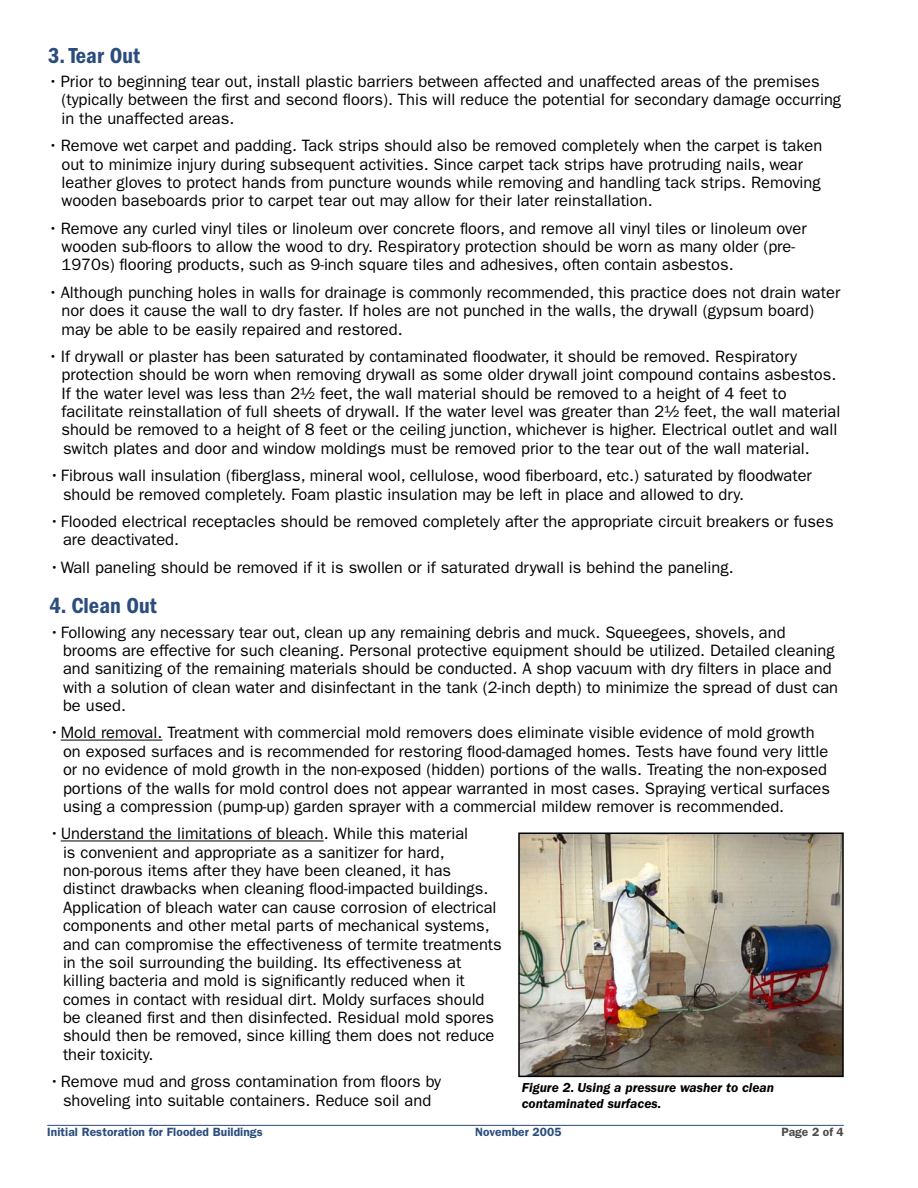
<style>
.page{position:relative;width:918px;height:1188px;background:#fff}
.page>*{position:absolute;margin:0;border:0;box-sizing:border-box;transform-origin:0 0}
.HGCC_sub{font:22.5px "ITC Franklin Gothic Std Dm Cd";color:#2a4d7d}
.HGCC_body_bullet0{font:16.5px/18.3px "ITC Franklin Gothic Std";color:#000}
.HGCC_caption{font:italic 600 13.5px/15.8px "ITC Franklin Gothic Std";color:#000}
.t1{font:600 12px "ITC Franklin Gothic Std";letter-spacing:.005em;color:#2a4d7d}
.t2{font:600 12px "ITC Franklin Gothic Std";color:#4b4b4b}
</style>
<div class="page">
<hr style="left:47px;top:1125px;width:797px;height:1px;background:#2a4d7d">
<hr style="left:61px;top:740px;width:101px;height:1px;background:#000">
<hr style="left:61px;top:841px;width:263px;height:1px;background:#000">
<img style="left:521px;top:836px;width:320px;height:238px">
<div style="left:518px;top:833px;width:326px;height:244px;border:2px solid #000"></div>
<p class="HGCC_sub" style="left:48px;top:42px;width:93px">3. Tear Out</p>
<p class="HGCC_body_bullet0" style="left:62px;top:72px;width:781px;text-indent:-14px">• Prior to beginning tear out, install plastic barriers between affected and unaffected areas of the premises (typically between the first and second floors). This will reduce the potential for secondary damage occurring in the unaffected areas.</p>
<p class="HGCC_body_bullet0" style="left:62px;top:137px;width:762px;text-indent:-14px">• Remove wet carpet and padding. Tack strips should also be removed completely when the carpet is taken out to minimize injury during subsequent activities. Since carpet tack strips have protruding nails, wear leather gloves to protect hands from puncture wounds while removing and handling tack strips. Removing wooden baseboards prior to carpet tear out may allow for their later reinstallation.</p>
<p class="HGCC_body_bullet0" style="left:62px;top:219px;width:747px;text-indent:-14px">• Remove any curled vinyl tiles or linoleum over concrete floors, and remove all vinyl tiles or linoleum over wooden sub-floors to allow the wood to dry. Respiratory protection should be worn as many older (pre-<br>1970s) flooring products, such as 9-inch square tiles and adhesives, often contain asbestos.</p>
<p class="HGCC_body_bullet0" style="left:62px;top:283px;width:780px;text-indent:-14px">• Although punching holes in walls for drainage is commonly recommended, this practice does not drain water nor does it cause the wall to dry faster. If holes are not punched in the walls, the drywall (gypsum board) may be able to be easily repaired and restored.</p>
<p class="HGCC_body_bullet0" style="left:62px;top:347px;width:780px;text-indent:-14px">• If drywall or plaster has been saturated by contaminated floodwater, it should be removed. Respiratory protection should be worn when removing drywall as some older drywall joint compound contains asbestos.<br>If the water level was less than 2½ feet, the wall material should be removed to a height of 4 feet to facilitate reinstallation of full sheets of drywall. If the water level was greater than 2½ feet, the wall material should be removed to a height of 8 feet or the ceiling junction, whichever is higher. Electrical outlet and wall switch plates and door and window moldings must be removed prior to the tear out of the wall material.</p>
<p class="HGCC_body_bullet0" style="left:63px;top:467px;width:750px;text-indent:-14px">• Fibrous wall insulation (fiberglass, mineral wool, cellulose, wood fiberboard, etc.) saturated by floodwater should be removed completely. Foam plastic insulation may be left in place and allowed to dry.</p>
<p class="HGCC_body_bullet0" style="left:63px;top:512px;width:772px;text-indent:-14px">• Flooded electrical receptacles should be removed completely after the appropriate circuit breakers or fuses are deactivated.</p>
<p class="HGCC_body_bullet0" style="left:50px;top:558px;width:686px">• Wall paneling should be removed if it is swollen or if saturated drywall is behind the paneling.</p>
<p class="HGCC_sub" style="left:50px;top:593px;width:109px">4. Clean Out</p>
<p class="HGCC_body_bullet0" style="left:63px;top:623px;width:777px;text-indent:-14px">• Following any necessary tear out, clean up any remaining debris and muck. Squeegees, shovels, and brooms are effective for such cleaning. Personal protective equipment should be utilized. Detailed cleaning and sanitizing of the remaining materials should be conducted. A shop vacuum with dry filters in place and with a solution of clean water and disinfectant in the tank (2-inch depth) to minimize the spread of dust can be used.</p>
<p class="HGCC_body_bullet0" style="left:63px;top:724px;width:769px;text-indent:-14px">• Mold removal. Treatment with commercial mold removers does eliminate visible evidence of mold growth on exposed surfaces and is recommended for restoring flood-damaged homes. Tests have found very little or no evidence of mold growth in the non-exposed (hidden) portions of the walls. Treating the non-exposed portions of the walls for mold control does not appear warranted in most cases. Spraying vertical surfaces using a compression (pump-up) garden sprayer with a commercial mildew remover is recommended.</p>
<p class="HGCC_body_bullet0" style="left:63px;top:825px;width:440px;text-indent:-14px">• Understand the limitations of bleach. While this material<br>is convenient and appropriate as a sanitizer for hard, non-porous items after they have been cleaned, it has distinct drawbacks when cleaning flood-impacted buildings.<br>Application of bleach water can cause corrosion of electrical components and other metal parts of mechanical systems, and can compromise the effectiveness of termite treatments in the soil surrounding the building. Its effectiveness at killing bacteria and mold is significantly reduced when it comes in contact with residual dirt. Moldy surfaces should be cleaned first and then disinfected. Residual mold spores should then be removed, since killing them does not reduce their toxicity.</p>
<p class="HGCC_body_bullet0" style="left:50px;top:1073px;width:393px;text-align:center">• Remove mud and gross contamination from floors by shoveling into suitable containers. Reduce soil and</p>
<p class="HGCC_caption" style="left:522px;top:1080px;width:254px">Figure 2. Using a pressure washer to clean contaminated surfaces.</p>
<p class="t1" style="left:47px;top:1125px;width:217px">Initial Restoration for Flooded Buildings</p>
<p class="t1" style="left:475px;top:1125px;width:88px">November 2005</p>
<p class="t2" style="left:782px;top:1125px;width:64px">Page 2 of 4</p>
</div>
